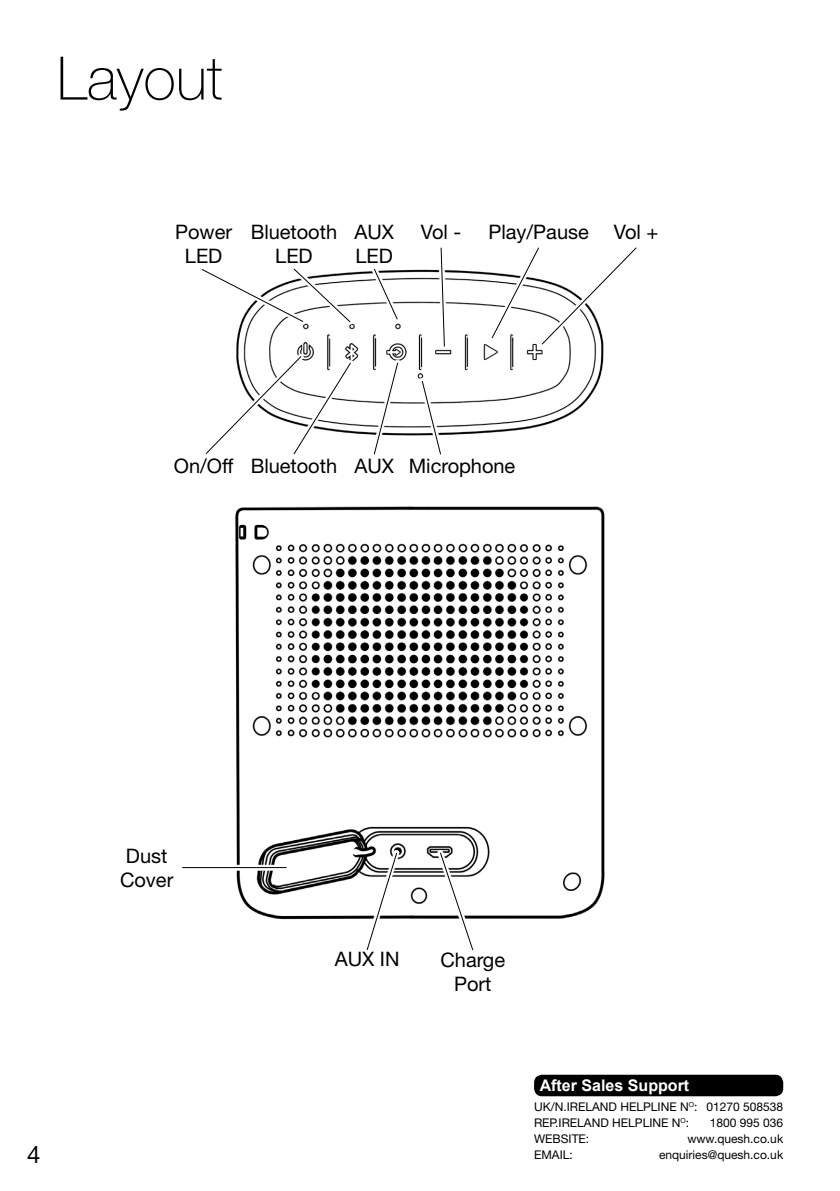
<style>
.page{position:relative;width:840px;height:1191px;background:#fff}
.page>*{position:absolute;margin:0;border:0;box-sizing:border-box;transform-origin:0 0}
.t1{font:100 60px "Helvetica Neue LT Std";color:#000}
.t2{font:24px "Helvetica Neue LT Std";color:#000}
.t3{font:20px/24px "Helvetica Neue LT Std";color:#000;text-align:center}
.t4{font:700 16px "Arial";color:#fff}
.t5{font:12px/16px "Helvetica Neue LT Std";color:#000}
</style>
<div class="page">
<div style="left:533px;top:1074px;width:249px;height:22px;background:#000;border-radius:8px"></div>
<img style="left:236px;top:269px;width:368px;height:167px">
<img style="left:235px;top:506px;width:370px;height:414px">
<div style="left:199px;top:266px;width:107px;height:58px;background:#fff"></div>
<div style="left:291px;top:266px;width:62px;height:59px;background:#fff"></div>
<svg style="left:201px;top:268px;width:150px;height:55px"></svg>
<div style="left:371px;top:266px;width:29px;height:56px;background:#fff"></div>
<svg style="left:372px;top:268px;width:26px;height:52px"></svg>
<div style="left:437px;top:245px;width:10px;height:104px;background:#fff"></div>
<svg style="left:440px;top:247px;width:5px;height:100px"></svg>
<div style="left:488px;top:245px;width:53px;height:96px;background:#fff"></div>
<div style="left:538px;top:245px;width:101px;height:102px;background:#fff"></div>
<svg style="left:490px;top:247px;width:147px;height:99px"></svg>
<div style="left:203px;top:353px;width:101px;height:104px;background:#fff"></div>
<div style="left:290px;top:360px;width:63px;height:97px;background:#fff"></div>
<svg style="left:205px;top:355px;width:147px;height:100px"></svg>
<div style="left:371px;top:360px;width:29px;height:97px;background:#fff"></div>
<svg style="left:373px;top:361px;width:26px;height:94px"></svg>
<div style="left:419px;top:378px;width:24px;height:79px;background:#fff"></div>
<svg style="left:421px;top:381px;width:20px;height:74px"></svg>
<div style="left:364px;top:850px;width:36px;height:103px;background:#fff"></div>
<svg style="left:365px;top:851px;width:33px;height:99px"></svg>
<svg style="left:437px;top:850px;width:38px;height:70px"></svg>
<svg style="left:439px;top:851px;width:35px;height:100px"></svg>
<svg style="left:182px;top:864px;width:107px;height:6px"></svg>
<hr style="left:182px;top:867px;width:104px;height:1px;background:#000">
<h1 class="t1" style="left:57px;top:44px;width:167px">Layout</h1>
<h3 class="t3" style="left:175px;top:219px;width:58px">Power<br>LED</h3>
<h3 class="t3" style="left:250px;top:219px;width:88px">Bluetooth<br>LED</h3>
<h3 class="t3" style="left:354px;top:219px;width:41px;text-align:left">AUX<br>LED</h3>
<h3 class="t3" style="left:420px;top:219px;width:42px">Vol -</h3>
<h3 class="t3" style="left:488px;top:219px;width:102px">Play/Pause</h3>
<h3 class="t3" style="left:613px;top:219px;width:46px">Vol +</h3>
<h3 class="t3" style="left:174px;top:453px;width:343px">On/Off Bluetooth AUX Microphone</h3>
<h3 class="t3" style="left:120px;top:843px;width:55px;text-align:left">Dust<br>Cover</h3>
<h2 class="t2" style="left:27px;top:1139px;width:15px">4</h2>
<h3 class="t3" style="left:334px;top:947px;width:66px">AUX IN</h3>
<h3 class="t3" style="left:440px;top:947px;width:66px">Charge<br>Port</h3>
<h3 class="t4" style="left:539px;top:1074px;width:151px">After Sales Support</h3>
<p class="t5" style="left:533px;top:1098px;width:165px">UK/N.IRELAND HELPLINE N<sup>O</sup>:<br>REP.IRELAND HELPLINE N<sup>O</sup>:<br>WEBSITE:<br>EMAIL:</p>
<p class="t5" style="left:658px;top:1098px;width:126px;text-align:right">01270 508538<br>1800 995 036 www.quesh.co.uk enquiries@quesh.co.uk</p>
</div>
